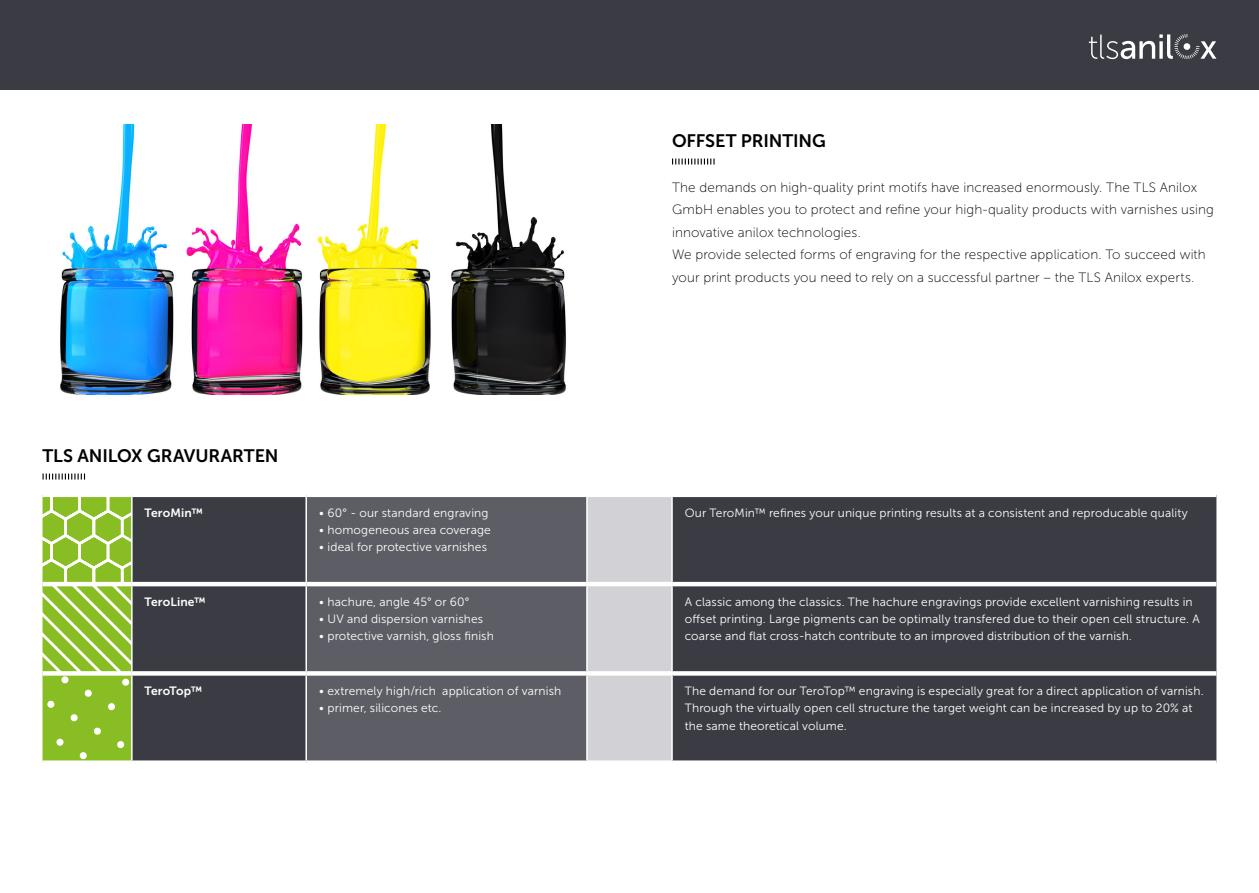
<style>
.page{position:relative;width:1259px;height:893px;background:#fff}
.page>*{position:absolute;margin:0;border:0;box-sizing:border-box;transform-origin:0 0}
.Überschrift_Absatz{font:18px "Museo Sans 700";letter-spacing:-.005em;color:#000}
.Fließtext{font:13.5px/22.5px "Museo Sans 100";letter-spacing:.01em;color:#000}
.Zwischenüberschrift{font:12px/17.2px "Museo Sans 300";letter-spacing:.01em;color:#fff}
.Zwischenüberschrift-2{font:12px "Museo Sans 700";letter-spacing:.01em;color:#fff}
.Zwischenüberschrift-3{font:12px "Museo Sans 700";letter-spacing:-.025em;color:#fff}
</style>
<div class="page">
<div style="left:0;top:0;width:1259px;height:89px;background:#3b3c43"></div>
<svg style="left:1089px;top:34px;width:127px;height:25px"></svg>
<img style="left:60px;top:124px;width:506px;height:270px">
<svg style="left:672px;top:159px;width:42px;height:6px"></svg>
<svg style="left:43px;top:474px;width:42px;height:6px"></svg>
<div style="left:133px;top:497px;width:1083px;height:263px;background:#3b3c43"></div>
<div style="left:307px;top:497px;width:279px;height:263px;background:#5d5e65"></div>
<div style="left:588px;top:497px;width:83px;height:263px;background:#d2d2d6"></div>
<hr style="left:305px;top:497px;width:2px;height:85px;background:#fff">
<hr style="left:586px;top:497px;width:2px;height:85px;background:#fff">
<hr style="left:671px;top:497px;width:2px;height:85px;background:#fff">
<hr style="left:305px;top:586px;width:2px;height:85px;background:#fff">
<hr style="left:586px;top:586px;width:2px;height:85px;background:#fff">
<hr style="left:671px;top:586px;width:2px;height:85px;background:#fff">
<hr style="left:305px;top:676px;width:2px;height:84px;background:#fff">
<hr style="left:586px;top:676px;width:2px;height:84px;background:#fff">
<hr style="left:671px;top:676px;width:2px;height:84px;background:#fff">
<hr style="left:132px;top:582px;width:174px;height:4px;background:#fff">
<hr style="left:306px;top:582px;width:281px;height:4px;background:#fff">
<hr style="left:587px;top:582px;width:85px;height:4px;background:#fff">
<hr style="left:672px;top:582px;width:544px;height:4px;background:#fff">
<div style="left:132px;top:671px;width:174px;height:5px;background:#fff"></div>
<div style="left:306px;top:671px;width:281px;height:5px;background:#fff"></div>
<div style="left:587px;top:671px;width:85px;height:5px;background:#fff"></div>
<div style="left:672px;top:671px;width:544px;height:5px;background:#fff"></div>
<svg style="left:43px;top:495px;width:89px;height:268px"></svg>
<p class="Überschrift_Absatz" style="left:43px;top:445px;width:238px">TLS ANILOX GRAVURARTEN</p>
<p class="Zwischenüberschrift-2" style="left:145px;top:506px;width:60px">TeroMin™</p>
<p class="Zwischenüberschrift" style="left:319px;top:504px;width:171px">• 60° - our standard engraving</p>
<p class="Zwischenüberschrift" style="left:319px;top:521px;width:173px">• homogeneous area coverage</p>
<p class="Zwischenüberschrift" style="left:319px;top:538px;width:170px">• ideal for protective varnishes</p>
<p class="Zwischenüberschrift-2" style="left:145px;top:595px;width:62px">TeroLine™</p>
<p class="Zwischenüberschrift" style="left:319px;top:593px;width:152px">• hachure, angle 45° or 60°</p>
<p class="Zwischenüberschrift" style="left:319px;top:610px;width:166px">• UV and dispersion varnishes</p>
<p class="Zwischenüberschrift" style="left:319px;top:628px;width:176px">• protective varnish, gloss finish</p>
<p class="Zwischenüberschrift-3" style="left:145px;top:684px;width:59px">TeroTop™</p>
<p class="Zwischenüberschrift" style="left:319px;top:682px;width:244px">• extremely high/rich application of varnish</p>
<p class="Zwischenüberschrift" style="left:319px;top:700px;width:124px">• primer, silicones etc.</p>
<p class="Überschrift_Absatz" style="left:672px;top:130px;width:155px">OFFSET PRINTING</p>
<p class="Fließtext" style="left:672px;top:176px;width:543px">The demands on high-quality print motifs have increased enormously. The TLS Anilox<br>GmbH enables you to protect and refine your high-quality products with varnishes using innovative anilox technologies.</p>
<p class="Fließtext" style="left:672px;top:243px;width:535px">We provide selected forms of engraving for the respective application. To succeed with your print products you need to rely on a successful partner – the TLS Anilox experts.</p>
<p class="Zwischenüberschrift" style="left:685px;top:504px;width:504px">Our TeroMin™ refines your unique printing results at a consistent and reproducable quality</p>
<p class="Zwischenüberschrift" style="left:685px;top:593px;width:516px">A classic among the classics. The hachure engravings provide excellent varnishing results in offset printing. Large pigments can be optimally transfered due to their open cell structure. A coarse and flat cross-hatch contribute to an improved distribution of the varnish.</p>
<p class="Zwischenüberschrift" style="left:685px;top:682px;width:520px">The demand for our TeroTop™ engraving is especially great for a direct application of varnish.<br>Through the virtually open cell structure the target weight can be increased by up to 20% at the same theoretical volume.</p>
</div>
